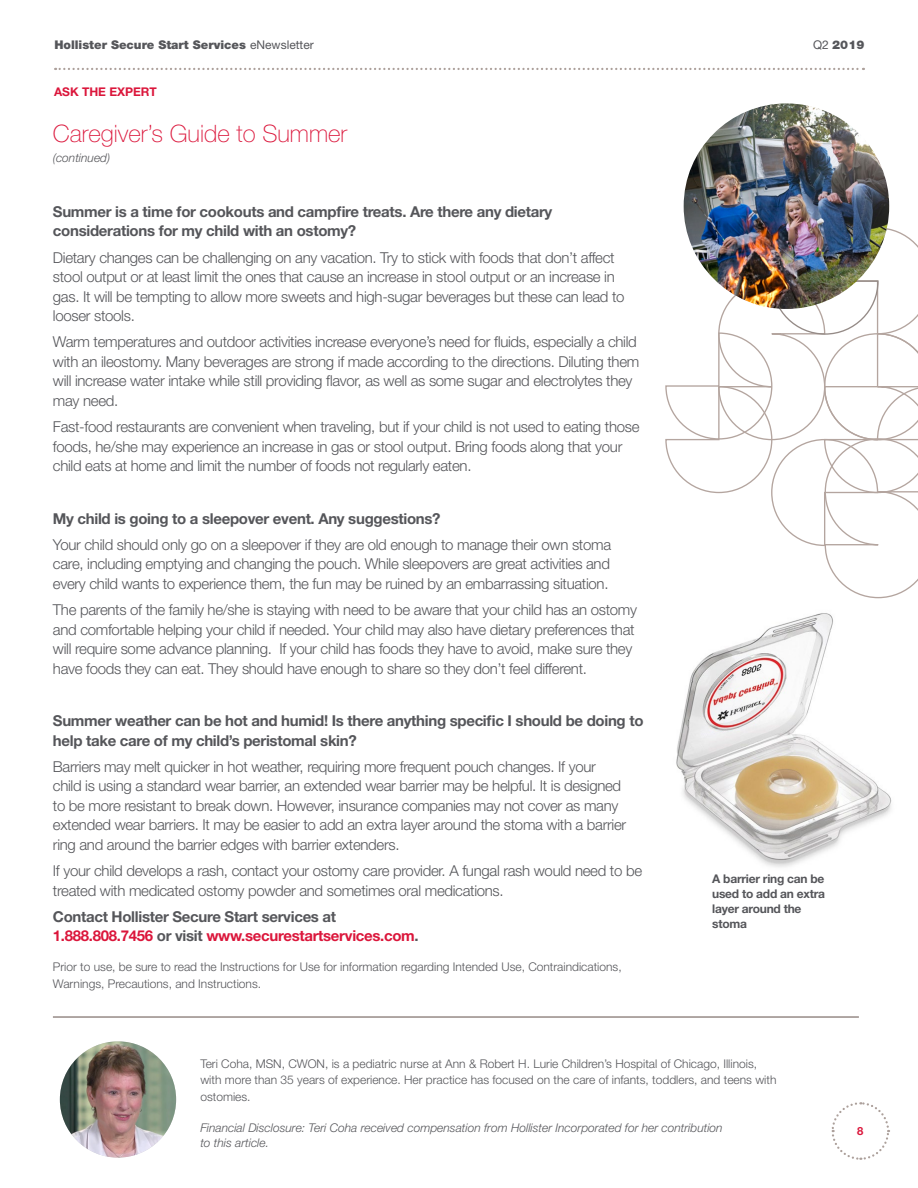
<style>
.page{position:relative;width:918px;height:1188px;background:#fff}
.page>*{position:absolute;margin:0;border:0;box-sizing:border-box;transform-origin:0 0}
.Secondary_Headers_16{font:100 24px "Helvetica Neue LT Std";color:#db163b}
.t1{font:300 15px/19.5px "Helvetica Neue LT Std";letter-spacing:-.02em;color:#55565a}
.t2{font:700 15px/19.5px "Helvetica Neue LT Std";letter-spacing:-.02em;color:#55565a}
.t3{font:300 12px/16.5px "Helvetica Neue LT Std";color:#55565a}
._8pt_Helv_Light_Ital{font:italic 300 12px/15px "Helvetica Neue LT Std";color:#55565a}
.t4{font:700 12px/15px "Helvetica Neue LT Std";letter-spacing:-.02em;color:#55565a}
.t5{font:900 12px "Helvetica Neue LT Std";color:#55565a}
._8pt_Helv_Bold_186{font:700 12px "Helvetica Neue LT Std";color:#db163b}
.t6{font:700 11.25px "Helvetica Neue LT Std";color:#db163b}
.s1{font-weight:400}
.s2{color:#db163b}
</style>
<div class="page">
<svg style="left:831px;top:1102px;width:59px;height:58px"></svg>
<svg style="left:55px;top:68px;width:809px;height:2px"></svg>
<img style="left:60px;top:1041px;width:116px;height:117px;border-radius:58px">
<hr style="left:53px;top:1016px;width:806px;height:2px;background:#978b87">
<img style="left:676px;top:613px;width:216px;height:254px">
<svg style="left:665px;top:228px;width:253px;height:371px"></svg>
<img style="left:684px;top:103px;width:205px;height:206px;border-radius:103px">
<p class="t5" style="left:54px;top:38px;width:261px">Hollister Secure Start Services <span class="s1">eNewsletter</span></p>
<p class="t5" style="left:813px;top:38px;width:53px"><span class="s1">Q2</span> 2019</p>
<p class="_8pt_Helv_Bold_186" style="left:54px;top:84px;width:104px">ASK THE EXPERT</p>
<p class="Secondary_Headers_16" style="left:53px;top:120px;width:296px">Caregiver’s Guide to Summer</p>
<p class="_8pt_Helv_Light_Ital" style="left:53px;top:150px;width:59px">(continued)</p>
<p class="t2" style="left:53px;top:201px;width:501px">Summer is a time for cookouts and campfire treats. Are there any dietary considerations for my child with an ostomy?</p>
<p class="t1" style="left:53px;top:247px;width:573px">Dietary changes can be challenging on any vacation. Try to stick with foods that don’t affect stool output or at least limit the ones that cause an increase in stool output or an increase in gas. It will be tempting to allow more sweets and high-sugar beverages but these can lead to looser stools.</p>
<p class="t1" style="left:53px;top:332px;width:588px">Warm temperatures and outdoor activities increase everyone’s need for fluids, especially a child with an ileostomy. Many beverages are strong if made according to the directions. Diluting them will increase water intake while still providing flavor, as well as some sugar and electrolytes they may need.</p>
<p class="t1" style="left:53px;top:417px;width:588px">Fast-food restaurants are convenient when traveling, but if your child is not used to eating those foods, he/she may experience an increase in gas or stool output. Bring foods along that your child eats at home and limit the number of foods not regularly eaten.</p>
<p class="t2" style="left:53px;top:508px;width:389px">My child is going to a sleepover event. Any suggestions?</p>
<p class="t1" style="left:53px;top:535px;width:560px;text-align:justify">Your child should only go on a sleepover if they are old enough to manage their own stoma care, including emptying and changing the pouch. While sleepovers are great activities and every child wants to experience them, the fun may be ruined by an embarrassing situation.</p>
<p class="t1" style="left:53px;top:600px;width:586px">The parents of the family he/she is staying with need to be aware that your child has an ostomy and comfortable helping your child if needed. Your child may also have dietary preferences that will require some advance planning. If your child has foods they have to avoid, make sure they have foods they can eat. They should have enough to share so they don’t feel different.</p>
<p class="t2" style="left:53px;top:711px;width:592px">Summer weather can be hot and humid! Is there anything specific I should be doing to help take care of my child’s peristomal skin?</p>
<p class="t1" style="left:53px;top:757px;width:575px">Barriers may melt quicker in hot weather, requiring more frequent pouch changes. If your child is using a standard wear barrier, an extended wear barrier may be helpful. It is designed to be more resistant to break down. However, insurance companies may not cover as many extended wear barriers. It may be easier to add an extra layer around the stoma with a barrier ring and around the barrier edges with barrier extenders.</p>
<p class="t1" style="left:53px;top:861px;width:591px">If your child develops a rash, contact your ostomy care provider. A fungal rash would need to be treated with medicated ostomy powder and sometimes oral medications.</p>
<p class="t2" style="left:53px;top:906px;width:367px">Contact Hollister Secure Start services at<br><span class="s2">1.888.808.7456</span> or visit <span class="s2">www.securestartservices.com</span>.</p>
<p class="t3" style="left:53px;top:959px;width:570px">Prior to use, be sure to read the Instructions for Use for information regarding Intended Use, Contraindications,<br>Warnings, Precautions, and Instructions.</p>
<p class="t4" style="left:712px;top:871px;width:114px">A barrier ring can be used to add an extra layer around the stoma</p>
<p class="t3" style="left:200px;top:1055px;width:578px">Teri Coha, MSN, CWON, is a pediatric nurse at Ann &amp; Robert H. Lurie Children’s Hospital of Chicago, Illinois, with more than 35 years of experience. Her practice has focused on the care of infants, toddlers, and teens with ostomies.</p>
<p class="_8pt_Helv_Light_Ital" style="left:200px;top:1121px;width:524px">Financial Disclosure: Teri Coha received compensation from Hollister Incorporated for her contribution to this article.</p>
<p class="t6" style="left:857px;top:1124px;width:8px">8</p>
</div>
